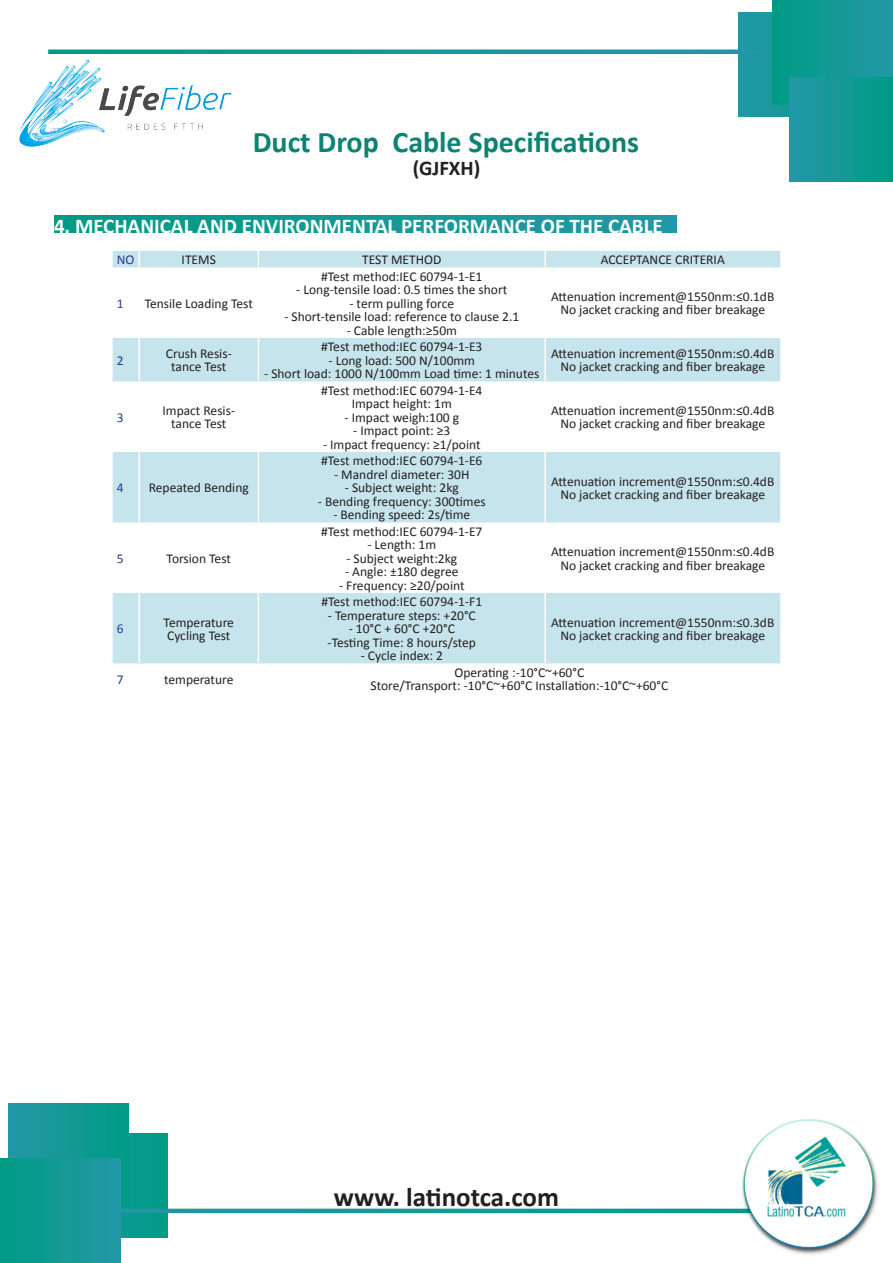
<style>
.page{position:relative;width:893px;height:1263px;background:#fff}
.page>*{position:absolute;margin:0;border:0;box-sizing:border-box;transform-origin:0 0}
.Titulo_ficha__azul{font:700 30px "Calibri";color:#0d8374}
.subtitulos_cuerpo{font:700 27px "Calibri";color:#231f20}
.titulos_de_parrafo_2{font:700 21px "Calibri";color:#fff}
.subtitulos_cuerpo-2{font:700 21px "Calibri";color:#231f20}
.cuerpo_tabla{font:13.5px/13.5px "Calibri";color:#231f20;text-align:center}
.cuerpo_tablas_titulo{font:13.5px "Calibri";color:#253f8e}
</style>
<div class="page">
<div style="left:54px;top:215px;width:622px;height:18px;background:linear-gradient(to right,#009b84,#2497a6)"></div>
<div style="left:738px;top:12px;width:121px;height:104px;background:#1e97a2"></div>
<div style="left:772px;top:0;width:121px;height:104px;background:linear-gradient(to right,#009c84,#2497a6)"></div>
<div style="left:789px;top:78px;width:104px;height:104px;background:linear-gradient(to right,#2597a7,#009b85)"></div>
<svg style="left:296px;top:50px;width:442px;height:4px;background:#18989a"></svg>
<div style="left:47px;top:1133px;width:120px;height:104px;background:#049b8a"></div>
<div style="left:9px;top:1103px;width:120px;height:105px;background:linear-gradient(to right,#2597a6,#009b85)"></div>
<div style="left:0;top:1159px;width:120px;height:104px;background:linear-gradient(to right,#009b84,#2497a6)"></div>
<svg style="left:117px;top:1208px;width:619px;height:5px;background:#2fa5a3"></svg>
<img style="left:19px;top:49px;width:277px;height:98px">
<svg style="left:113px;top:251px;width:667px;height:412px"></svg>
<svg style="left:138px;top:251px;width:2px;height:16px"></svg>
<svg style="left:258px;top:251px;width:1px;height:16px"></svg>
<svg style="left:544px;top:251px;width:2px;height:16px"></svg>
<hr style="left:138px;top:268px;width:2px;height:70px;background:#fff">
<hr style="left:258px;top:268px;width:1px;height:70px;background:#fff">
<hr style="left:544px;top:268px;width:2px;height:70px;background:#fff">
<hr style="left:138px;top:338px;width:2px;height:43px;background:#fff">
<hr style="left:258px;top:338px;width:1px;height:43px;background:#fff">
<hr style="left:544px;top:338px;width:2px;height:43px;background:#fff">
<hr style="left:138px;top:382px;width:2px;height:70px;background:#fff">
<hr style="left:258px;top:382px;width:1px;height:70px;background:#fff">
<hr style="left:544px;top:382px;width:2px;height:70px;background:#fff">
<hr style="left:138px;top:452px;width:2px;height:70px;background:#fff">
<hr style="left:258px;top:452px;width:1px;height:70px;background:#fff">
<hr style="left:544px;top:452px;width:2px;height:70px;background:#fff">
<hr style="left:138px;top:523px;width:2px;height:70px;background:#fff">
<hr style="left:258px;top:523px;width:1px;height:70px;background:#fff">
<hr style="left:544px;top:523px;width:2px;height:70px;background:#fff">
<hr style="left:138px;top:593px;width:2px;height:70px;background:#fff">
<hr style="left:258px;top:593px;width:1px;height:70px;background:#fff">
<hr style="left:544px;top:593px;width:2px;height:70px;background:#fff">
<img style="left:736px;top:1119px;width:142px;height:136px">
<p class="Titulo_ficha__azul" style="left:253px;top:123px;width:388px">Duct Drop Cable Specifications</p>
<p class="subtitulos_cuerpo-2" style="left:413px;top:155px;width:69px">(GJFXH)</p>
<p class="titulos_de_parrafo_2" style="left:54px;top:212px;width:610px">4. MECHANICAL AND ENVIRONMENTAL PERFORMANCE OF THE CABLE</p>
<p class="cuerpo_tablas_titulo" style="left:117px;top:251px;width:19px">NO</p>
<p class="cuerpo_tabla" style="left:182px;top:253px;width:36px">ITEMS</p>
<p class="cuerpo_tabla" style="left:362px;top:253px;width:81px">TEST METHOD</p>
<p class="cuerpo_tabla" style="left:601px;top:253px;width:126px">ACCEPTANCE CRITERIA</p>
<p class="cuerpo_tablas_titulo" style="left:117px;top:295px;width:8px">1</p>
<p class="cuerpo_tabla" style="left:145px;top:296px;width:110px">Tensile Loading Test</p>
<p class="cuerpo_tabla" style="left:321px;top:269px;width:163px">#Test method:IEC 60794-1-E1</p>
<p class="cuerpo_tabla" style="left:296px;top:283px;width:213px">- Long-tensile load: 0.5 times the short</p>
<p class="cuerpo_tabla" style="left:349px;top:296px;width:106px">- term pulling force</p>
<p class="cuerpo_tabla" style="left:284px;top:310px;width:236px">- Short-tensile load: reference to clause 2.1</p>
<p class="cuerpo_tabla" style="left:347px;top:323px;width:112px">- Cable length:≥50m</p>
<p class="cuerpo_tabla" style="left:551px;top:290px;width:225px">Attenuation increment@1550nm:≤0.1dB<br>No jacket cracking and fiber breakage</p>
<p class="cuerpo_tablas_titulo" style="left:117px;top:352px;width:8px">2</p>
<p class="cuerpo_tabla" style="left:166px;top:347px;width:68px">Crush Resis&shy;tance Test</p>
<p class="cuerpo_tablas_titulo" style="left:117px;top:409px;width:8px">3</p>
<p class="cuerpo_tabla" style="left:162px;top:404px;width:74px">Impact Resis&shy;tance Test</p>
<p class="cuerpo_tablas_titulo" style="left:117px;top:479px;width:8px">4</p>
<p class="cuerpo_tabla" style="left:149px;top:481px;width:101px">Repeated Bending</p>
<p class="cuerpo_tablas_titulo" style="left:117px;top:550px;width:8px">5</p>
<p class="cuerpo_tabla" style="left:167px;top:552px;width:66px">Torsion Test</p>
<p class="cuerpo_tablas_titulo" style="left:117px;top:620px;width:8px">6</p>
<p class="cuerpo_tabla" style="left:164px;top:615px;width:72px;text-align:left">Temperature<br>Cycling Test</p>
<p class="cuerpo_tabla" style="left:321px;top:340px;width:163px">#Test method:IEC 60794-1-E3</p>
<p class="cuerpo_tabla" style="left:329px;top:354px;width:148px">- Long load: 500 N/100mm</p>
<p class="cuerpo_tabla" style="left:264px;top:367px;width:277px">- Short load: 1000 N/100mm Load time: 1 minutes</p>
<p class="cuerpo_tabla" style="left:321px;top:384px;width:163px">#Test method:IEC 60794-1-E4<br>Impact height: 1m</p>
<p class="cuerpo_tabla" style="left:345px;top:411px;width:116px">- Impact weigh:100 g</p>
<p class="cuerpo_tabla" style="left:353px;top:424px;width:99px">- Impact point: ≥3</p>
<p class="cuerpo_tabla" style="left:323px;top:438px;width:159px">- Impact frequency: ≥1/point</p>
<p class="cuerpo_tabla" style="left:321px;top:454px;width:163px">#Test method:IEC 60794-1-E6</p>
<p class="cuerpo_tabla" style="left:334px;top:468px;width:137px">- Mandrel diameter: 30H</p>
<p class="cuerpo_tabla" style="left:345px;top:481px;width:116px">- Subject weight: 2kg</p>
<p class="cuerpo_tabla" style="left:318px;top:495px;width:169px">- Bending frequency: 300times</p>
<p class="cuerpo_tabla" style="left:333px;top:508px;width:138px">- Bending speed: 2s/time</p>
<p class="cuerpo_tabla" style="left:321px;top:525px;width:163px">#Test method:IEC 60794-1-E7</p>
<p class="cuerpo_tabla" style="left:367px;top:538px;width:70px">- Length: 1m</p>
<p class="cuerpo_tabla" style="left:346px;top:552px;width:112px">- Subject weight:2kg</p>
<p class="cuerpo_tabla" style="left:345px;top:565px;width:115px">- Angle: ±180 degree</p>
<p class="cuerpo_tabla" style="left:339px;top:579px;width:127px">- Frequency: ≥20/point</p>
<p class="cuerpo_tabla" style="left:321px;top:595px;width:162px">#Test method:IEC 60794-1-F1</p>
<p class="cuerpo_tabla" style="left:328px;top:609px;width:149px">- Temperature steps: +20°C</p>
<p class="cuerpo_tabla" style="left:328px;top:622px;width:150px">- 10°C + 60°C +20°C -Testing Time: 8 hours/step</p>
<p class="cuerpo_tabla" style="left:361px;top:649px;width:84px">- Cycle index: 2</p>
<p class="cuerpo_tabla" style="left:551px;top:347px;width:225px">Attenuation increment@1550nm:≤0.4dB<br>No jacket cracking and fiber breakage</p>
<p class="cuerpo_tabla" style="left:551px;top:404px;width:225px">Attenuation increment@1550nm:≤0.4dB<br>No jacket cracking and fiber breakage</p>
<p class="cuerpo_tabla" style="left:551px;top:474px;width:225px">Attenuation increment@1550nm:≤0.4dB<br>No jacket cracking and fiber breakage</p>
<p class="cuerpo_tabla" style="left:551px;top:545px;width:225px">Attenuation increment@1550nm:≤0.4dB<br>No jacket cracking and fiber breakage</p>
<p class="cuerpo_tabla" style="left:551px;top:615px;width:225px">Attenuation increment@1550nm:≤0.3dB<br>No jacket cracking and fiber breakage</p>
<p class="cuerpo_tablas_titulo" style="left:117px;top:670px;width:8px">7</p>
<p class="cuerpo_tabla" style="left:164px;top:672px;width:71px">temperature</p>
<p class="cuerpo_tabla" style="left:370px;top:666px;width:299px">Operating :-10°C~+60°C<br>Store/Transport: -10°C~+60°C Installation:-10°C~+60°C</p>
<p class="subtitulos_cuerpo" style="left:334px;top:1179px;width:227px">www. latinotca.com</p>
</div>
